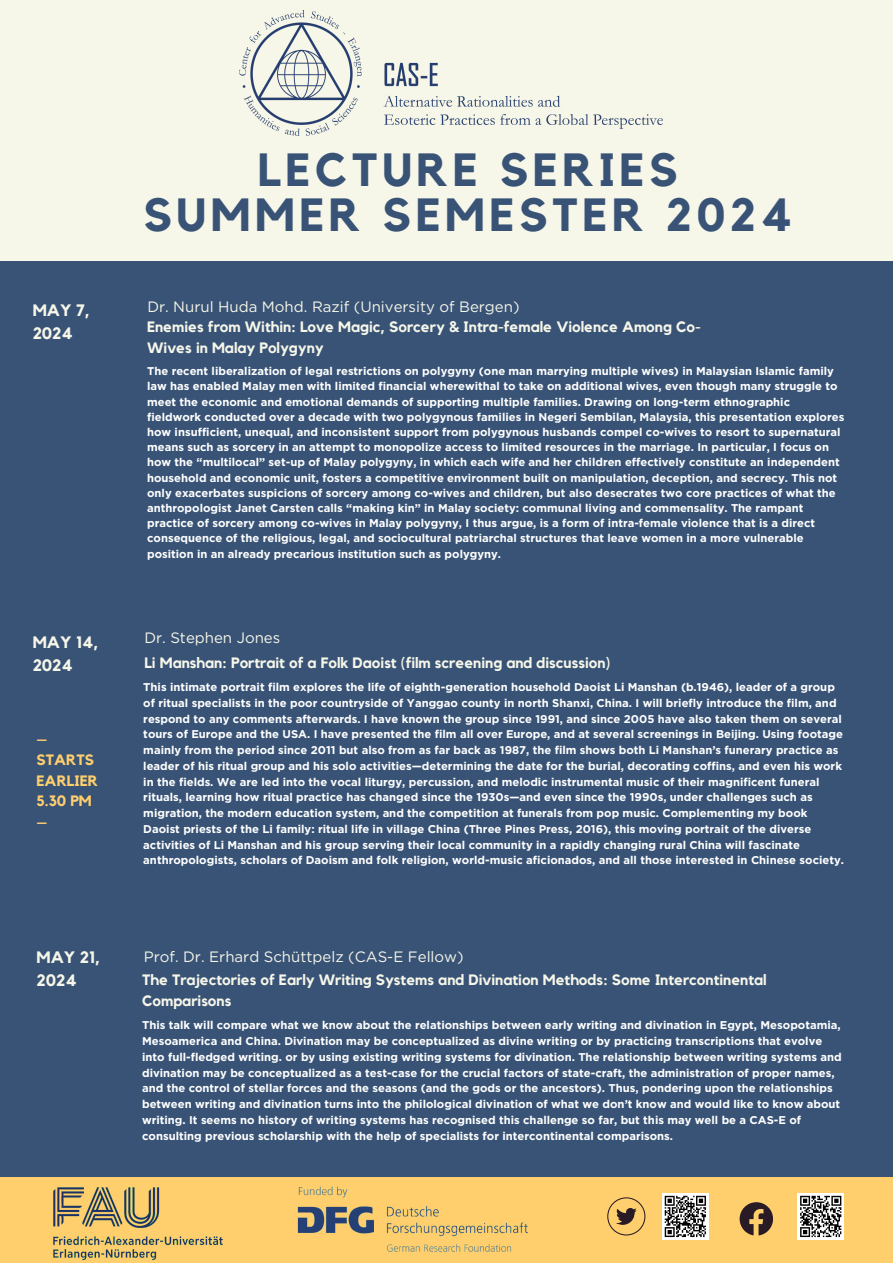
<style>
.page{position:relative;width:893px;height:1263px;background:#385376}
.page>*{position:absolute;margin:0;border:0;box-sizing:border-box;transform-origin:0 0}
.t1{font:700 46.35px/45.6px "Kollektif";letter-spacing:.1em;color:#385376;text-align:center}
.t2{font:700 16.5px/23.1px "Kollektif";color:#f6f6e9}
.t3{font:700 15px/20.9px "Kollektif";color:#f6f6e9}
.t4{font:15px "Gotham";color:#f6f6e9}
.t5{font:700 15px/20.9px "Kollektif";color:#ffce6d}
.t6{font:700 11.25px/15.8px "Gotham";color:#fff}
</style>
<div class="page">
<div style="left:0;top:0;width:893px;height:261px;background:#f6f6e9"></div>
<div style="left:0;top:1177px;width:893px;height:86px;background:#ffce6d"></div>
<img style="left:297px;top:1186px;width:231px;height:66px">
<img style="left:53px;top:1187px;width:170px;height:74px">
<svg style="left:607px;top:1197px;width:38px;height:38px"></svg>
<svg style="left:739px;top:1202px;width:34px;height:33px"></svg>
<div style="left:662px;top:1193px;width:47px;height:47px;background:#fff"></div>
<svg style="left:664px;top:1195px;width:42px;height:43px"></svg>
<div style="left:797px;top:1193px;width:47px;height:47px;background:#fff"></div>
<svg style="left:800px;top:1195px;width:42px;height:43px"></svg>
<img style="left:240px;top:11px;width:422px;height:125px">
<h4 class="t1" style="left:143px;top:149px;width:650px">LECTURE SERIES<br>SUMMER SEMESTER 2024</h4>
<h3 class="t2" style="left:33px;top:299px;width:59px">MAY 7,<br>2024</h3>
<p class="t4" style="left:147px;top:298px;width:374px">Dr. Nurul Huda Mohd. Razif (University of Bergen)</p>
<h2 class="t3" style="left:147px;top:317px;width:555px">Enemies from Within: Love Magic, Sorcery &amp; Intra-female Violence Among Co-<br>Wives in Malay Polygyny</h2>
<h3 class="t6" style="left:147px;top:364px;width:698px;line-height:15.1px">The recent liberalization of legal restrictions on polygyny (one man marrying multiple wives) in Malaysian Islamic family law has enabled Malay men with limited financial wherewithal to take on additional wives, even though many struggle to meet the economic and emotional demands of supporting multiple families. Drawing on long-term ethnographic fieldwork conducted over a decade with two polygynous families in Negeri Sembilan, Malaysia, this presentation explores how insufficient, unequal, and inconsistent support from polygynous husbands compel co-wives to resort to supernatural means such as sorcery in an attempt to monopolize access to limited resources in the marriage. In particular, I focus on how the “multilocal” set-up of Malay polygyny, in which each wife and her children effectively constitute an independent household and economic unit, fosters a competitive environment built on manipulation, deception, and secrecy. This not only exacerbates suspicions of sorcery among co-wives and children, but also desecrates two core practices of what the anthropologist Janet Carsten calls “making kin” in Malay society: communal living and commensality. The rampant practice of sorcery among co-wives in Malay polygyny, I thus argue, is a form of intra-female violence that is a direct consequence of the religious, legal, and sociocultural patriarchal structures that leave women in a more vulnerable position in an already precarious institution such as polygyny.</h3>
<p class="t2" style="left:33px;top:631px;width:67px">MAY 14,<br>2024</p>
<h2 class="t4" style="left:144px;top:628px;width:137px">Dr. Stephen Jones</h2>
<h4 class="t3" style="left:144px;top:653px;width:467px">Li Manshan: Portrait of a Folk Daoist (film screening and discussion)</h4>
<p class="t5" style="left:37px;top:729px;width:63px">–<br>STARTS<br>EARLIER<br>5.30 PM –</p>
<p class="t6" style="left:143px;top:679px;width:702px">This intimate portrait film explores the life of eighth-generation household Daoist Li Manshan (b.1946), leader of a group of ritual specialists in the poor countryside of Yanggao county in north Shanxi, China. I will briefly introduce the film, and respond to any comments afterwards. I have known the group since 1991, and since 2005 have also taken them on several tours of Europe and the USA. I have presented the film all over Europe, and at several screenings in Beijing. Using footage mainly from the period since 2011 but also from as far back as 1987, the film shows both Li Manshan’s funerary practice as leader of his ritual group and his solo activities—determining the date for the burial, decorating coffins, and even his work in the fields. We are led into the vocal liturgy, percussion, and melodic instrumental music of their magnificent funeral rituals, learning how ritual practice has changed since the 1930s—and even since the 1990s, under challenges such as migration, the modern education system, and the competition at funerals from pop music. Complementing my book Daoist priests of the Li family: ritual life in village China (Three Pines Press, 2016), this moving portrait of the diverse activities of Li Manshan and his group serving their local community in a rapidly changing rural China will fascinate anthropologists, scholars of Daoism and folk religion, world-music aficionados, and all those interested in Chinese society.</p>
<h2 class="t2" style="left:37px;top:947px;width:65px">MAY 21,<br>2024</h2>
<h4 class="t4" style="left:144px;top:948px;width:321px">Prof. Dr. Erhard Schüttpelz (CAS-E Fellow)</h4>
<h3 class="t3" style="left:142px;top:970px;width:626px">The Trajectories of Early Writing Systems and Divination Methods: Some Intercontinental<br>Comparisons</h3>
<p class="t6" style="left:142px;top:1017px;width:701px">This talk will compare what we know about the relationships between early writing and divination in Egypt, Mesopotamia, Mesoamerica and China. Divination may be conceptualized as divine writing or by practicing transcriptions that evolve into full-fledged writing. or by using existing writing systems for divination. The relationship between writing systems and divination may be conceptualized as a test-case for the crucial factors of state-craft, the administration of proper names, and the control of stellar forces and the seasons (and the gods or the ancestors). Thus, pondering upon the relationships between writing and divination turns into the philological divination of what we don’t know and would like to know about writing. It seems no history of writing systems has recognised this challenge so far, but this may well be a CAS-E of consulting previous scholarship with the help of specialists for intercontinental comparisons.</p>
</div>
